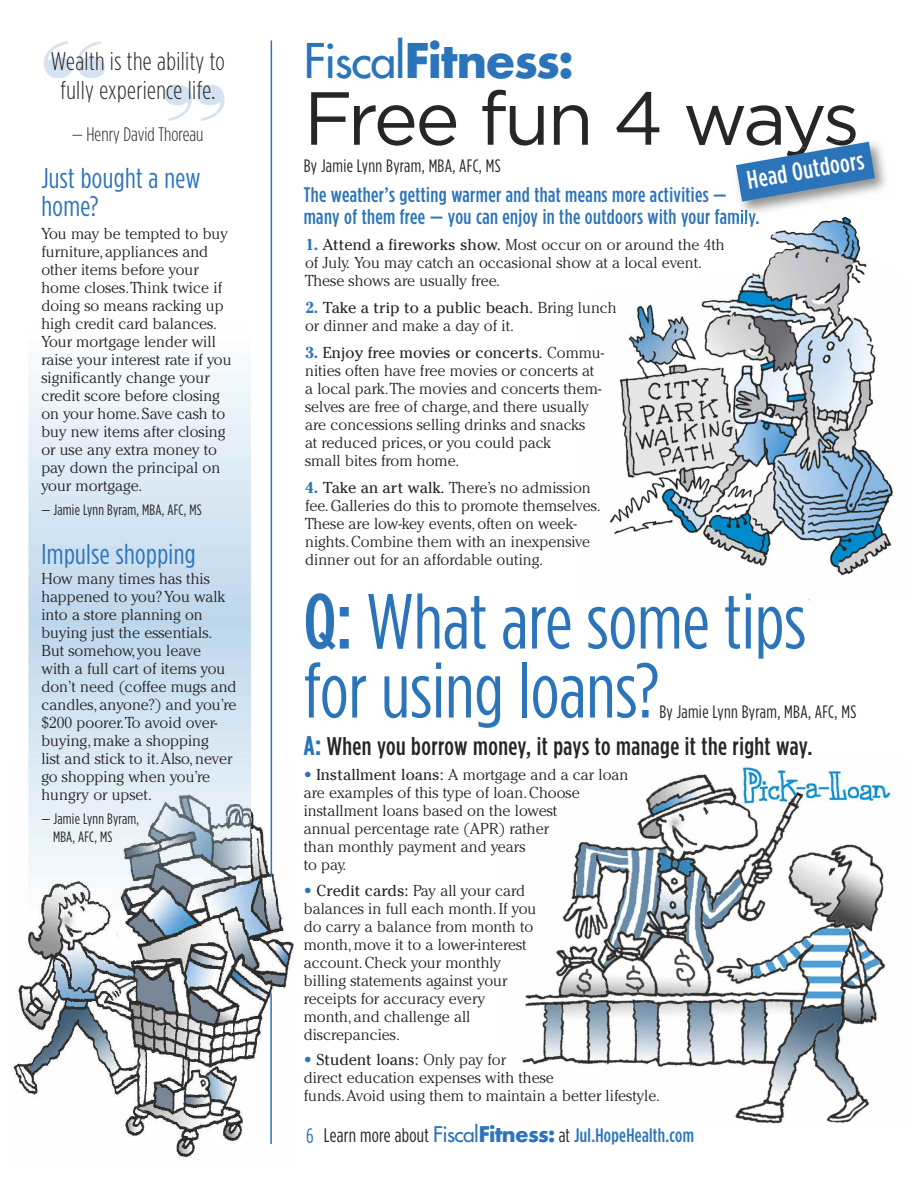
<style>
.page{position:relative;width:918px;height:1188px;background:#fff}
.page>*{position:absolute;margin:0;border:0;box-sizing:border-box;transform-origin:0 0}
.t1{font:91.2px "Bodoni Poster";color:#d5e3f1}
.t2{font:90px "Bodoni Poster";color:#d5e3f1}
.t3{font:78px/69px "Gotham Condensed";color:#2c74ba}
.t4{font:75px "Gotham";letter-spacing:-.055em;color:#272526}
.t5{font:700 46.5px "Futura";letter-spacing:-.035em;color:#2c74ba}
.t6{font:28.5px/28.5px "Gotham Condensed";letter-spacing:.015em;color:#2c74ba}
.t7{font:500 25.5px "Gotham Condensed";letter-spacing:.02em;color:#272526}
.t8{font:300 25.5px/28.5px "Gotham Condensed";letter-spacing:.015em;color:#272526;text-align:center}
.t9{font:500 25.5px "Gotham Condensed";color:#fff}
.t10{font:500 21px/22.5px "Gotham Condensed";letter-spacing:.02em;color:#2c74ba}
.t11{font:21px "Gotham Condensed";color:#2c74ba}
.t12{font:500 19.5px "Gotham Condensed";letter-spacing:.015em;color:#2c74ba}
.t13{font:300 19.5px "Gotham Condensed";color:#272526}
.t14{font:18px "Gotham Condensed";letter-spacing:.02em;color:#272526}
.t15{font:300 15.75px/18px "Cheltenham";color:#272526}
.t16{font:15px/18px "Gotham Condensed";letter-spacing:.015em;color:#272526}
.s1{font-weight:400}
.s2{font-weight:700;color:#2c74ba}
.s3{font-weight:500}
.s4{font-weight:700;font-size:27px;color:#2c74ba}
.s5{font-weight:400;color:#2c74ba}
.s6{font-weight:400;color:#272526}
.s7{font-family:"Futura";font-weight:400;font-size:21px}
.s8{font-family:"Futura";font-weight:700;font-size:21px}
</style>
<div class="page">
<img style="left:522px;top:766px;width:369px;height:358px">
<img style="left:11px;top:760px;width:283px;height:398px">
<img style="left:609px;top:223px;width:284px;height:378px">
<img style="left:28px;top:361px;width:223px;height:557px">
<hr style="left:271px;top:41px;width:1px;height:835px;background:#2c74ba">
<hr style="left:270px;top:994px;width:2px;height:150px;background:#2c74ba">
<img style="left:735px;top:141px;width:151px;height:82px">
<img style="left:786px;top:138px;width:69px;height:4px">
<svg style="left:736px;top:142px;width:139px;height:60px"></svg>
<h1 class="t1" style="left:42px;top:21px;width:67px">“</h1>
<h3 class="t8" style="left:51px;top:49px;width:175px">Wealth is the ability to fully experience life.</h3>
<p class="t13" style="left:72px;top:128px;width:133px">— Henry David Thoreau</p>
<h2 class="t2" style="left:162px;top:65px;width:66px">”</h2>
<h3 class="t6" style="left:41px;top:166px;width:161px">Just bought a new home?</h3>
<p class="t15" style="left:41px;top:226px;width:192px">You may be tempted to buy furniture, appliances and other items before your home closes.Think twice if doing so means racking up high credit card balances.<br>Your mortgage lender will raise your interest rate if you significantly change your credit score before closing on your home. Save cash to buy new items after closing or use any extra money to pay down the principal on your mortgage.</p>
<p class="t16" style="left:41px;top:502px;width:162px">— Jamie Lynn Byram, MBA, AFC, MS</p>
<h3 class="t6" style="left:41px;top:542px;width:156px">Impulse shopping</h3>
<p class="t15" style="left:41px;top:571px;width:197px">How many times has this happened to you? You walk into a store planning on buying just the essentials.<br>But somehow, you leave<br>with a full cart of items you don’t need (coffee mugs and candles, anyone?) and you’re $200 poorer.To avoid over&shy;buying,make a shopping<br>list and stick to it.Also,never go shopping when you’re hungry or upset.</p>
<p class="t16" style="left:53px;top:811px;width:88px;text-indent:-12px">— Jamie Lynn Byram,<br>MBA, AFC, MS</p>
<h3 class="t5" style="left:304px;top:27px;width:272px"><span class="s1">Fiscal</span>Fitness:</h3>
<h3 class="t4" style="left:304px;top:92px;width:558px">Free fun 4 ways</h3>
<p class="t14" style="left:304px;top:159px;width:199px">By Jamie Lynn Byram, MBA, AFC, MS</p>
<h3 class="t10" style="left:304px;top:185px;width:457px">The weather’s getting warmer and that means more activities — many of them free — you can enjoy in the outdoors with your family.</h3>
<h3 class="t9" style="left:746px;top:171px;width:120px;rotate:-10deg">Head Outdoors</h3>
<p class="t15" style="left:305px;top:237px;width:421px"><span class="s2">1.</span> <span class="s1">Attend a fireworks show.</span> Most occur on or around the 4th of July. You may catch an occasional show at a local event.<br>These shows are usually free.</p>
<p class="t15" style="left:305px;top:300px;width:313px"><span class="s2">2.</span> <span class="s1">Take a trip to a public beach.</span> Bring lunch or dinner and make a day of it.</p>
<p class="t15" style="left:305px;top:345px;width:300px"><span class="s2">3.</span> <span class="s1">Enjoy free movies or concerts.</span> Commu&shy;nities often have free movies or concerts at a local park.The movies and concerts them&shy;selves are free of charge, and there usually are concessions selling drinks and snacks<br>at reduced prices,or you could pack<br>small bites from home.</p>
<p class="t15" style="left:305px;top:480px;width:297px"><span class="s2">4.</span> <span class="s1">Take an art walk.</span> There’s no admission fee.Galleries do this to promote themselves.<br>These are low-key events,often on week&shy;nights.Combine them with an inexpensive dinner out for an affordable outing.</p>
<h3 class="t3" style="left:304px;top:592px;width:504px"><span class="s3">Q:</span> What are some tips for using loans?</h3>
<p class="t14" style="left:659px;top:705px;width:199px">By Jamie Lynn Byram, MBA, AFC, MS</p>
<h3 class="t7" style="left:304px;top:737px;width:510px"><span class="s4">A:</span> When you borrow money, it pays to manage it the right way.</h3>
<p class="t15" style="left:304px;top:767px;width:326px"><span class="s5">•</span> <span class="s1">Installment loans:</span> A mortgage and a car loan are examples of this type of loan.Choose installment loans based on the lowest<br>annual percentage rate (APR) rather<br>than monthly payment and years<br>to pay.</p>
<p class="t15" style="left:304px;top:883px;width:234px"><span class="s5">•</span> <span class="s1">Credit cards:</span> Pay all your card balances in full each month.If you do carry a balance from month to month,move it to a lower-interest account.Check your monthly billing statements against your receipts for accuracy every month, and challenge all discrepancies.</p>
<p class="t15" style="left:304px;top:1052px;width:358px"><span class="s5">•</span> <span class="s1">Student loans:</span> Only pay for<br>direct education expenses with these<br>funds.Avoid using them to maintain a better lifestyle.</p>
<h3 class="t11" style="left:306px;top:1128px;width:9px">6</h3>
<p class="t12" style="left:324px;top:1129px;width:372px"><span class="s6">Learn more about</span> <span class="s7">Fiscal</span><span class="s8">Fitness:</span> <span class="s6">at</span> Jul.HopeHealth.com</p>
</div>
